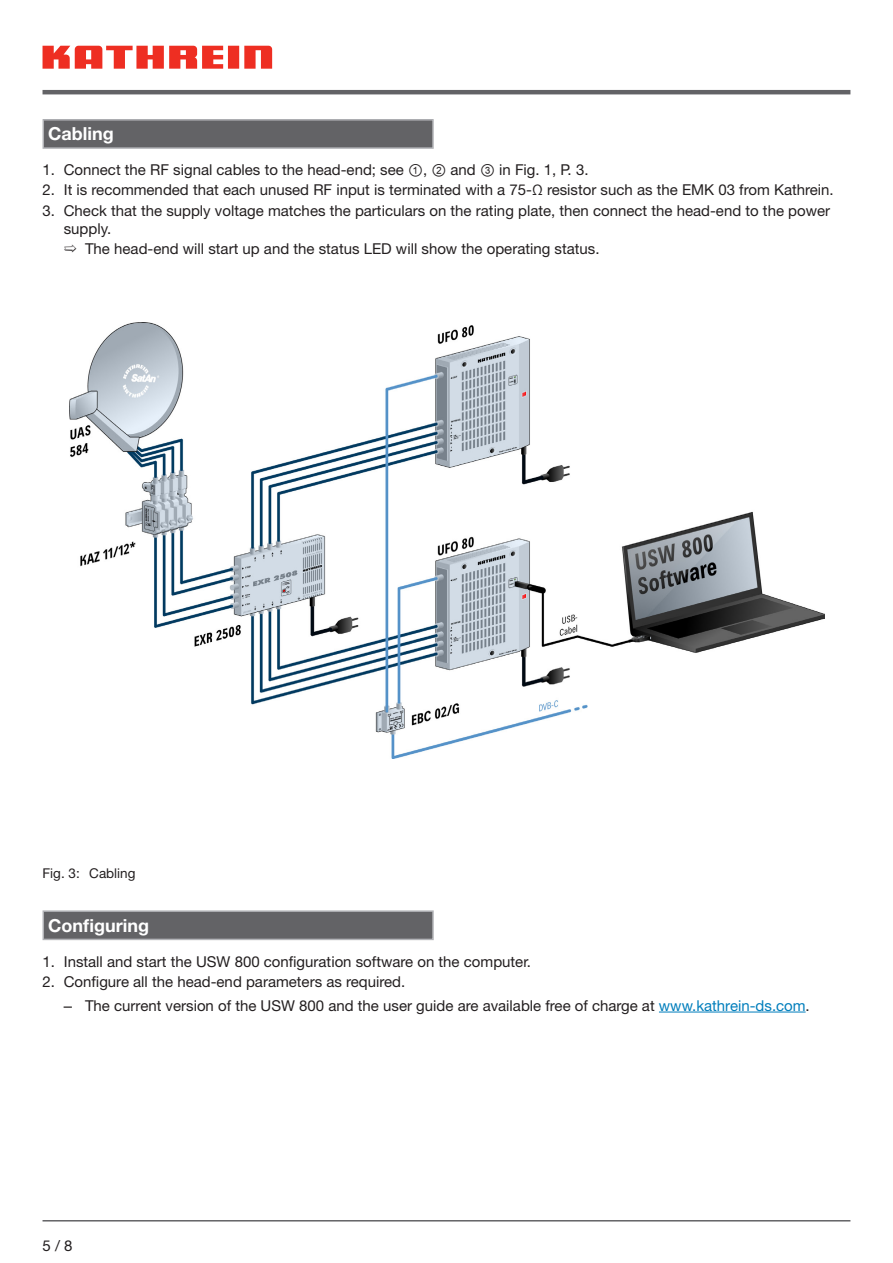
<style>
.page{position:relative;width:893px;height:1263px;background:#fff}
.page>*{position:absolute;margin:0;border:0;box-sizing:border-box;transform-origin:0 0}
.Überschrift_2{font:700 18px "Helvetica Neue LT Std";color:#fff}
.t1{font:15px/18px "Helvetica Neue LT Std";color:#231f20}
.t2{font:13.5px "Helvetica Neue LT Std";color:#231f20}
.s1{font-family:"Arial Unicode MS"}
.s2{font-family:"Arial"}
.s3{color:#007ebc}
</style>
<div class="page">
<hr style="left:43px;top:90px;width:807px;height:4px;background:#636366">
<svg style="left:43px;top:46px;width:229px;height:23px"></svg>
<hr style="left:43px;top:1220px;width:807px;height:1px;background:#636366">
<hr style="left:659px;top:1012px;width:147px;height:1px;background:#007ebc">
<div style="left:43px;top:120px;width:390px;height:28px;background:#636366"></div>
<div style="left:43px;top:119px;width:391px;height:30px;border:2px solid #b2b3b7"></div>
<img style="left:69px;top:322px;width:756px;height:436px">
<div style="left:43px;top:911px;width:390px;height:28px;background:#636366"></div>
<div style="left:43px;top:910px;width:391px;height:30px;border:2px solid #b2b3b7"></div>
<p class="Überschrift_2" style="left:48px;top:123px;width:67px">Cabling</p>
<p class="t1" style="left:43px;top:161px;width:547px">1. Connect the RF signal cables to the head-end; see <span class="s1">①</span>, <span class="s1">②</span> and <span class="s1">③</span> in Fig. 1, P. 3.</p>
<p class="t1" style="left:43px;top:181px;width:793px">2. It is recommended that each unused RF input is terminated with a 75-Ω resistor such as the EMK 03 from Kathrein.</p>
<p class="t1" style="left:64px;top:201px;width:768px;text-indent:-21px">3. Check that the supply voltage matches the particulars on the rating plate, then connect the head-end to the power supply.</p>
<p class="t1" style="left:64px;top:239px;width:537px"><span class="s1">➯</span> The head-end will start up and the status LED will show the operating status.</p>
<p class="t2" style="left:43px;top:865px;width:95px">Fig. 3: Cabling</p>
<p class="Überschrift_2" style="left:48px;top:914px;width:102px">Configuring</p>
<p class="t1" style="left:43px;top:952px;width:490px">1. Install and start the USW 800 configuration software on the computer.</p>
<p class="t1" style="left:43px;top:972px;width:364px">2. Configure all the head-end parameters as required.</p>
<p class="t1" style="left:64px;top:996px;width:747px"><span class="s2">–</span> The current version of the USW 800 and the user guide are available free of charge at <span class="s3">www.kathrein-ds.com</span>.</p>
<p class="t1" style="left:43px;top:1236px;width:32px">5 / 8</p>
</div>
